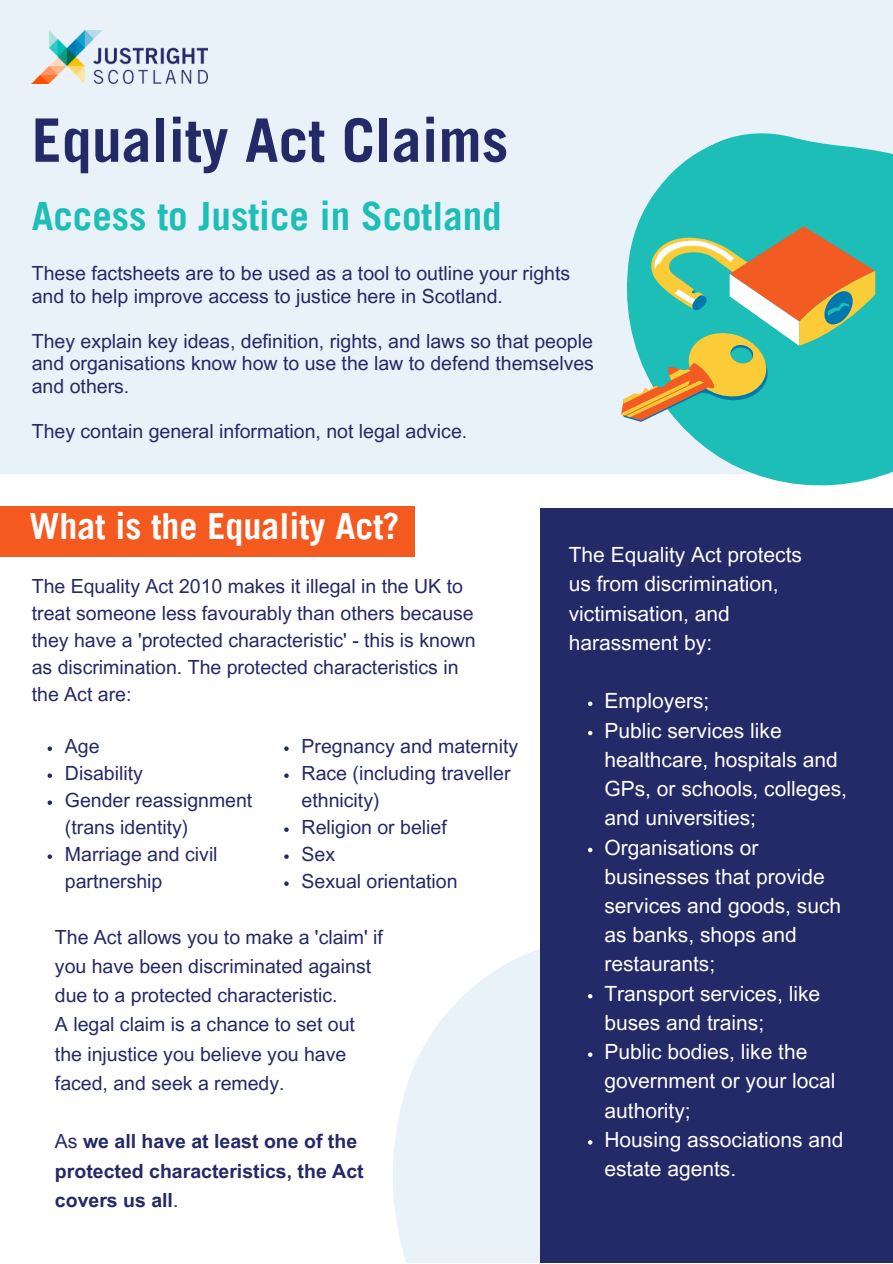
<style>
.page{position:relative;width:893px;height:1264px;background:#fff}
.page>*{position:absolute;margin:0;border:0;box-sizing:border-box;transform-origin:0 0}
.t1{font:700 60px "Trade Gothic LT Pro";color:#242967}
.t2{font:700 39px "Trade Gothic LT Pro";color:#1dbdb8}
.t3{font:700 36px "Trade Gothic LT Pro";color:#fff}
.t4{font:21px/29.2px "Arial MT Pro";color:#fff}
.t5{font:19.5px/27px "Arial MT Pro";color:#242967}
.t6{font:700 19.5px/29.2px "Arial MT Pro";color:#242967}
.s1{font-weight:400}
</style>
<div class="page">
<div style="left:0;top:0;width:892px;height:1262px;background:#eaf2f9"></div>
<div style="left:0;top:474px;width:892px;height:788px;background:#fff"></div>
<svg style="left:393px;top:949px;width:147px;height:313px;fill:#eaf2f9"></svg>
<img style="left:32px;top:30px;width:175px;height:53px">
<svg style="left:637px;top:133px;width:255px;height:353px;fill:#1dbdb8"></svg>
<svg style="left:621px;top:226px;width:254px;height:196px;background:#74b191"></svg>
<div style="left:540px;top:508px;width:352px;height:754px;background:#242967"></div>
<div style="left:0;top:506px;width:414px;height:50px;background:#f4591f"></div>
<svg style="left:48px;top:746px;width:4px;height:5px"></svg>
<svg style="left:48px;top:773px;width:4px;height:5px"></svg>
<svg style="left:48px;top:800px;width:4px;height:5px"></svg>
<svg style="left:48px;top:854px;width:4px;height:4px"></svg>
<svg style="left:284px;top:746px;width:5px;height:5px"></svg>
<svg style="left:284px;top:773px;width:5px;height:5px"></svg>
<svg style="left:284px;top:827px;width:5px;height:5px"></svg>
<svg style="left:284px;top:854px;width:5px;height:4px"></svg>
<svg style="left:284px;top:881px;width:5px;height:4px"></svg>
<svg style="left:588px;top:701px;width:4px;height:5px"></svg>
<svg style="left:588px;top:730px;width:4px;height:5px"></svg>
<svg style="left:588px;top:847px;width:4px;height:5px"></svg>
<svg style="left:588px;top:994px;width:4px;height:4px"></svg>
<svg style="left:588px;top:1052px;width:4px;height:4px"></svg>
<svg style="left:588px;top:1140px;width:4px;height:4px"></svg>
<p class="t1" style="left:32px;top:118px;width:478px">Equality Act Claims</p>
<p class="t2" style="left:32px;top:201px;width:471px">Access to Justice in Scotland</p>
<p class="t5" style="left:32px;top:262px;width:540px">These factsheets are to be used as a tool to outline your rights</p>
<p class="t5" style="left:32px;top:285px;width:472px">and to help improve access to justice here in Scotland.</p>
<p class="t5" style="left:32px;top:330px;width:562px">They explain key ideas, definition, rights, and laws so that people</p>
<p class="t5" style="left:32px;top:352px;width:563px">and organisations know how to use the law to defend themselves</p>
<p class="t5" style="left:32px;top:375px;width:99px">and others.</p>
<p class="t5" style="left:32px;top:420px;width:437px">They contain general information, not legal advice.</p>
<p class="t3" style="left:29px;top:513px;width:371px">What is the Equality Act?</p>
<p class="t5" style="left:32px;top:575px;width:445px">The Equality Act 2010 makes it illegal in the UK to treat someone less favourably than others because they have a 'protected characteristic' - this is known as discrimination. The protected characteristics in the Act are:</p>
<p class="t5" style="left:65px;top:735px;width:36px">Age</p>
<p class="t5" style="left:65px;top:762px;width:79px">Disability</p>
<p class="t5" style="left:65px;top:789px;width:189px">Gender reassignment (trans identity)</p>
<p class="t5" style="left:65px;top:843px;width:154px">Marriage and civil partnership</p>
<p class="t5" style="left:301px;top:735px;width:218px">Pregnancy and maternity</p>
<p class="t5" style="left:301px;top:762px;width:210px">Race (including traveller ethnicity)</p>
<p class="t5" style="left:301px;top:816px;width:147px">Religion or belief</p>
<p class="t5" style="left:301px;top:843px;width:35px">Sex</p>
<p class="t5" style="left:301px;top:870px;width:157px">Sexual orientation</p>
<p class="t5" style="left:55px;top:924px;width:329px;line-height:29.2px">The Act allows you to make a 'claim' if you have been discriminated against due to a protected characteristic.</p>
<p class="t5" style="left:55px;top:1012px;width:301px;line-height:29.2px">A legal claim is a chance to set out the injustice you believe you have faced, and seek a remedy.</p>
<p class="t6" style="left:55px;top:1129px;width:310px"><span class="s1">As</span> we all have at least one of the protected characteristics, the Act covers us all<span class="s1">.</span></p>
<p class="t4" style="left:568px;top:542px;width:235px">The Equality Act protects</p>
<p class="t4" style="left:568px;top:572px;width:211px">us from discrimination, victimisation, and</p>
<p class="t4" style="left:568px;top:630px;width:145px">harassment by:</p>
<p class="t4" style="left:604px;top:689px;width:106px">Employers;</p>
<p class="t4" style="left:604px;top:718px;width:244px">Public services like healthcare, hospitals and<br>GPs, or schools, colleges, and universities;</p>
<p class="t4" style="left:604px;top:835px;width:238px">Organisations or businesses that provide services and goods, such as banks, shops and restaurants;</p>
<p class="t4" style="left:604px;top:981px;width:217px">Transport services, like buses and trains;</p>
<p class="t4" style="left:604px;top:1039px;width:232px">Public bodies, like the government or your local authority;</p>
<p class="t4" style="left:604px;top:1127px;width:240px">Housing associations and estate agents.</p>
</div>
